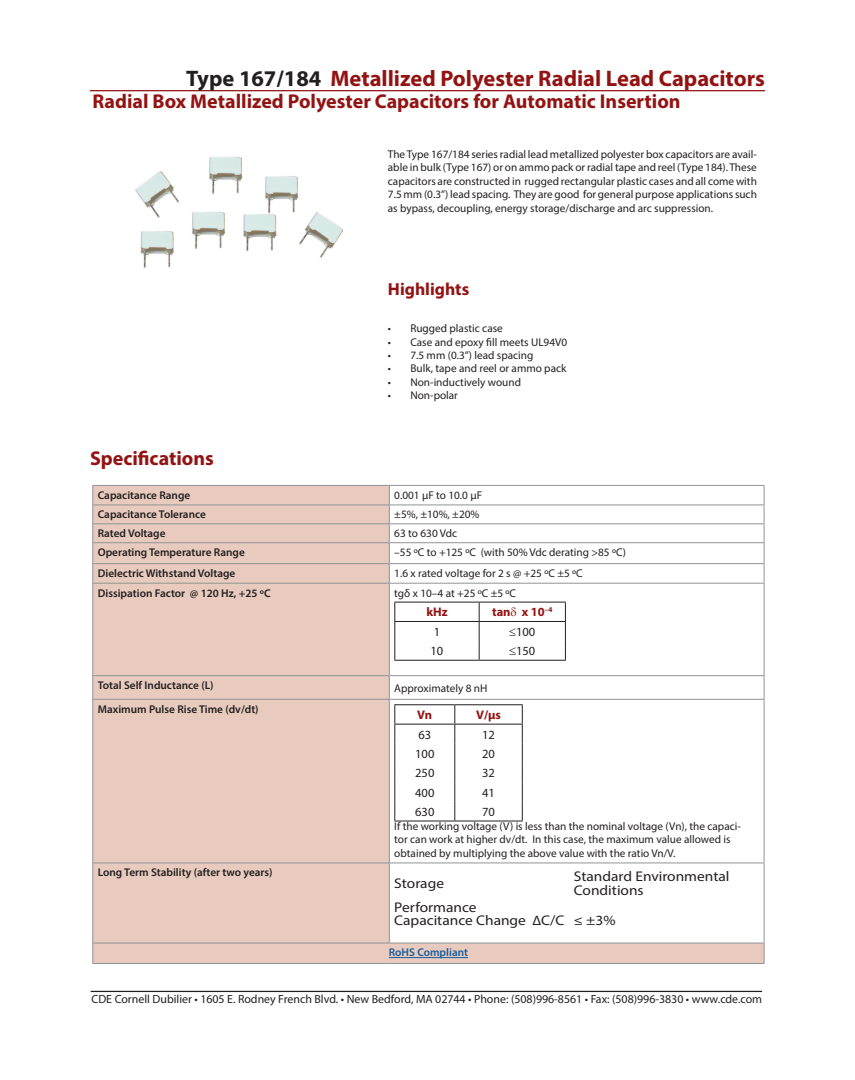
<style>
.page{position:relative;width:855px;height:1080px;background:#fff}
.page>*{position:absolute;margin:0;border:0;box-sizing:border-box;transform-origin:0 0}
.t1{font:700 22.5px "Myriad Pro";color:#931312}
.t2{font:700 20px "Myriad Pro";color:#931312}
.t3{font:700 17.5px "Myriad Pro";color:#931312}
.t4{font:14px/13.5px "Myriad Pro";color:#231f20;scale:1.1 1}
.t5{font:12.5px "Myriad Pro";color:#231f20}
.t6{font:700 12.5px "Myriad Pro";color:#931312}
.t7{font:11.88px "Myriad Pro";color:#231f20}
.t8{font:11.25px/13.5px "Myriad Pro";color:#231f20;text-align:justify}
.t9{font:600 11.25px "Myriad Pro";color:#231f20}
.t10{font:600 11.25px "Myriad Pro";color:#175d9e}
.s1{color:#231f20}
</style>
<div class="page">
<hr style="left:90px;top:90px;width:675px;height:1px;background:#931312">
<hr style="left:91px;top:991px;width:671px;height:1px;background:#231f20">
<img style="left:135px;top:157px;width:209px;height:111px">
<svg style="left:93px;top:486px;width:671px;height:477px"></svg>
<hr style="left:92px;top:485px;width:298px;height:1px;background:#919396">
<hr style="left:92px;top:505px;width:298px;height:1px;background:#919396">
<hr style="left:92px;top:524px;width:298px;height:1px;background:#919396">
<hr style="left:92px;top:542px;width:298px;height:1px;background:#919396">
<hr style="left:92px;top:563px;width:298px;height:1px;background:#919396">
<svg style="left:92px;top:486px;width:1px;height:97px"></svg>
<svg style="left:389px;top:486px;width:1px;height:97px"></svg>
<hr style="left:92px;top:583px;width:298px;height:1px;background:#919396">
<hr style="left:92px;top:584px;width:1px;height:91px;background:#919396">
<hr style="left:389px;top:584px;width:1px;height:91px;background:#919396">
<hr style="left:92px;top:675px;width:298px;height:1px;background:#919396">
<svg style="left:92px;top:676px;width:1px;height:23px"></svg>
<svg style="left:389px;top:676px;width:1px;height:23px"></svg>
<hr style="left:92px;top:699px;width:298px;height:1px;background:#919396">
<hr style="left:92px;top:700px;width:1px;height:163px;background:#919396">
<hr style="left:389px;top:700px;width:1px;height:163px;background:#919396">
<hr style="left:92px;top:863px;width:298px;height:1px;background:#919396">
<hr style="left:92px;top:863px;width:1px;height:80px;background:#919396">
<hr style="left:389px;top:863px;width:1px;height:80px;background:#919396">
<hr style="left:92px;top:943px;width:298px;height:1px;background:#919396">
<svg style="left:92px;top:943px;width:1px;height:20px"></svg>
<hr style="left:92px;top:963px;width:297px;height:1px;background:#919396">
<hr style="left:389px;top:963px;width:375px;height:1px;background:#919396">
<hr style="left:390px;top:485px;width:374px;height:1px;background:#919396">
<hr style="left:390px;top:505px;width:374px;height:1px;background:#919396">
<hr style="left:390px;top:524px;width:374px;height:1px;background:#919396">
<hr style="left:390px;top:542px;width:374px;height:1px;background:#919396">
<hr style="left:390px;top:563px;width:374px;height:1px;background:#919396">
<svg style="left:764px;top:486px;width:1px;height:97px"></svg>
<hr style="left:390px;top:583px;width:374px;height:1px;background:#919396">
<hr style="left:764px;top:584px;width:1px;height:91px;background:#919396">
<hr style="left:390px;top:675px;width:374px;height:1px;background:#919396">
<svg style="left:764px;top:676px;width:1px;height:23px"></svg>
<hr style="left:390px;top:699px;width:374px;height:1px;background:#919396">
<hr style="left:764px;top:700px;width:1px;height:163px;background:#919396">
<hr style="left:390px;top:863px;width:374px;height:1px;background:#919396">
<hr style="left:764px;top:863px;width:1px;height:80px;background:#919396">
<hr style="left:390px;top:943px;width:374px;height:1px;background:#919396">
<svg style="left:764px;top:943px;width:1px;height:20px"></svg>
<hr style="left:394px;top:602px;width:85px;height:1px;background:#231f20">
<hr style="left:479px;top:602px;width:87px;height:1px;background:#231f20">
<hr style="left:394px;top:621px;width:85px;height:1px;background:#231f20">
<hr style="left:479px;top:621px;width:87px;height:1px;background:#231f20">
<svg style="left:394px;top:603px;width:1px;height:57px"></svg>
<svg style="left:479px;top:603px;width:1px;height:57px"></svg>
<svg style="left:565px;top:603px;width:1px;height:57px"></svg>
<hr style="left:394px;top:660px;width:85px;height:1px;background:#231f20">
<hr style="left:479px;top:660px;width:87px;height:1px;background:#231f20">
<hr style="left:394px;top:704px;width:61px;height:1px;background:#231f20">
<hr style="left:455px;top:704px;width:68px;height:1px;background:#231f20">
<hr style="left:394px;top:724px;width:61px;height:1px;background:#231f20">
<hr style="left:455px;top:724px;width:68px;height:1px;background:#231f20">
<hr style="left:394px;top:821px;width:61px;height:1px;background:#231f20">
<hr style="left:455px;top:821px;width:68px;height:1px;background:#231f20">
<svg style="left:394px;top:705px;width:1px;height:116px"></svg>
<svg style="left:454px;top:705px;width:1px;height:116px"></svg>
<svg style="left:522px;top:705px;width:1px;height:116px"></svg>
<hr style="left:389px;top:957px;width:79px;height:1px;background:#175d9e">
<svg style="left:511px;top:608px;width:5px;height:9px"></svg>
<h1 class="t1" style="left:186px;top:63px;width:580px"><span class="s1">Type 167/184</span> Metallized Polyester Radial Lead Capacitors</h1>
<p class="t2" style="left:92px;top:88px;width:590px">Radial Box Metallized Polyester Capacitors for Automatic Insertion</p>
<p class="t8" style="left:388px;top:147px;width:371px">The Type 167/184 series radial lead metallized polyester box capacitors are avail&shy;able in bulk (Type 167) or on ammo pack or radial tape and reel (Type 184). These capacitors are constructed in rugged rectangular plastic cases and all come with 7.5 mm (0.3”) lead spacing. They are good for general purpose applications such as bypass, decoupling, energy storage/discharge and arc suppression.</p>
<p class="t2" style="left:90px;top:445px;width:125px">Specifications</p>
<p class="t3" style="left:388px;top:278px;width:83px">Highlights</p>
<p class="t8" style="left:388px;top:321px;width:116px">• Rugged plastic case</p>
<p class="t8" style="left:388px;top:335px;width:181px">• Case and epoxy fill meets UL94V0</p>
<p class="t8" style="left:388px;top:348px;width:147px">• 7.5 mm (0.3”) lead spacing</p>
<p class="t8" style="left:388px;top:362px;width:180px">• Bulk, tape and reel or ammo pack</p>
<p class="t8" style="left:388px;top:375px;width:135px">• Non-inductively wound</p>
<p class="t8" style="left:388px;top:389px;width:72px">• Non-polar</p>
<p class="t9" style="left:98px;top:488px;width:94px">Capacitance Range</p>
<p class="t8" style="left:394px;top:488px;width:89px">0.001 µF to 10.0 µF</p>
<p class="t9" style="left:98px;top:507px;width:110px">Capacitance Tolerance</p>
<p class="t8" style="left:394px;top:508px;width:87px">±5%, ±10%, ±20%</p>
<p class="t9" style="left:98px;top:526px;width:69px">Rated Voltage</p>
<p class="t8" style="left:394px;top:527px;width:64px">63 to 630 Vdc</p>
<p class="t9" style="left:98px;top:545px;width:149px">Operating Temperature Range</p>
<p class="t8" style="left:394px;top:545px;width:233px">–55 ºC to +125 ºC (with 50% Vdc derating &gt;85 ºC)</p>
<p class="t9" style="left:98px;top:566px;width:139px">Dielectric Withstand Voltage</p>
<p class="t8" style="left:394px;top:566px;width:190px">1.6 x rated voltage for 2 s @ +25 ºC ±5 ºC</p>
<p class="t9" style="left:98px;top:586px;width:174px">Dissipation Factor @ 120 Hz, +25 ºC</p>
<p class="t8" style="left:394px;top:586px;width:123px">tgδ x 10–4 at +25 ºC ±5 ºC</p>
<p class="t6" style="left:426px;top:604px;width:23px">kHz</p>
<p class="t6" style="left:492px;top:604px;width:62px">tan x 10<sup>–4</sup></p>
<p class="t5" style="left:434px;top:624px;width:8px">1</p>
<p class="t5" style="left:509px;top:624px;width:28px">≤100</p>
<p class="t5" style="left:431px;top:643px;width:14px">10</p>
<p class="t5" style="left:509px;top:643px;width:28px">≤150</p>
<p class="t9" style="left:98px;top:678px;width:117px">Total Self Inductance (L)</p>
<p class="t8" style="left:394px;top:681px;width:95px">Approximately 8 nH</p>
<p class="t9" style="left:98px;top:702px;width:162px">Maximum Pulse Rise Time (dv/dt)</p>
<p class="t6" style="left:417px;top:707px;width:16px">Vn</p>
<p class="t6" style="left:476px;top:707px;width:26px">V/µs</p>
<p class="t5" style="left:418px;top:727px;width:14px">63</p>
<p class="t5" style="left:482px;top:727px;width:14px">12</p>
<p class="t5" style="left:415px;top:746px;width:21px">100</p>
<p class="t5" style="left:482px;top:746px;width:14px">20</p>
<p class="t5" style="left:415px;top:765px;width:21px">250</p>
<p class="t5" style="left:482px;top:765px;width:14px">32</p>
<p class="t5" style="left:415px;top:785px;width:21px">400</p>
<p class="t5" style="left:482px;top:785px;width:14px">41</p>
<p class="t5" style="left:415px;top:804px;width:21px">630</p>
<p class="t5" style="left:482px;top:804px;width:14px">70</p>
<p class="t8" style="left:394px;top:819px;width:348px;text-align:left">If the working voltage (V) is less than the nominal voltage (Vn), the capaci&shy;tor can work at higher dv/dt. In this case, the maximum value allowed is obtained by multiplying the above value with the ratio Vn/V.</p>
<p class="t9" style="left:98px;top:865px;width:176px">Long Term Stability (after two years)</p>
<p class="t4" style="left:394px;top:876px;width:47px">Storage</p>
<p class="t4" style="left:574px;top:870px;width:143px">Standard Environmental<br>Conditions</p>
<p class="t4" style="left:394px;top:900px;width:76px">Performance</p>
<p class="t4" style="left:394px;top:914px;width:156px">Capacitance Change ∆C/C</p>
<p class="t4" style="left:574px;top:914px;width:39px">≤ ±3%</p>
<p class="t10" style="left:389px;top:946px;width:81px">RoHS Compliant</p>
<p class="t7" style="left:92px;top:991px;width:672px">CDE Cornell Dubilier • 1605 E. Rodney French Blvd. • New Bedford, MA 02744 • Phone: (508)996-8561 • Fax: (508)996-3830 • www.cde.com</p>
</div>
